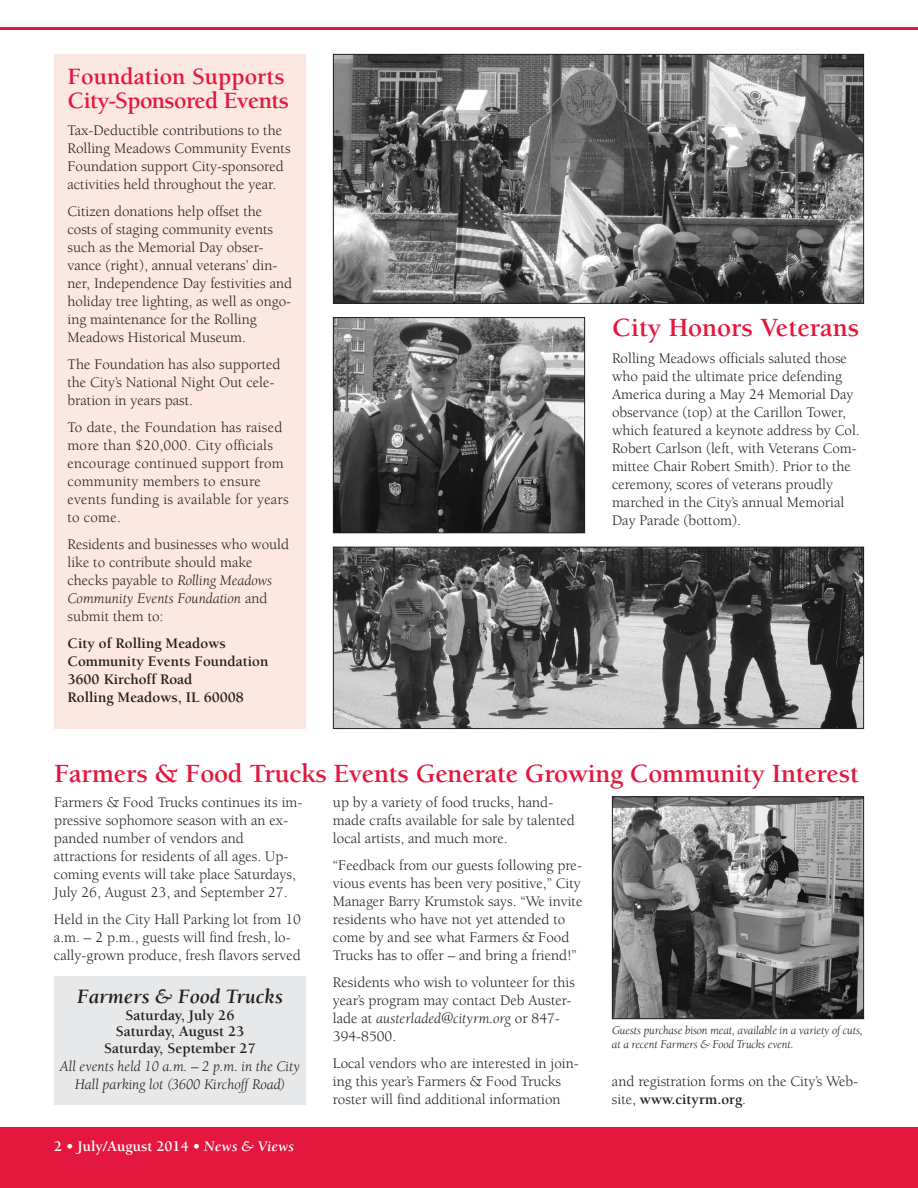
<style>
.page{position:relative;width:918px;height:1188px;background:#fff}
.page>*{position:absolute;margin:0;border:0;box-sizing:border-box;transform-origin:0 0}
.t1{font:700 27px "Berkeley";letter-spacing:-.01em;color:#e4183e}
.t2{font:700 24px/24px "Berkeley";letter-spacing:-.015em;color:#e4183e}
.t3{font:italic 700 21px "Berkeley";color:#231f20}
.t4{font:15px/18px "Berkeley";color:#231f20}
.t5{font:700 15px/18px "Berkeley";color:#231f20;text-align:center}
.t6{font:italic 15px/18px "Berkeley";color:#231f20;text-align:center}
.t7{font:700 15px "Berkeley";color:#fff}
.t8{font:italic 12px/13.5px "Berkeley";letter-spacing:-.01em;color:#231f20}
.s1{font-style:italic}
.s2{font-weight:700}
</style>
<div class="page">
<hr style="left:0;top:27px;width:918px;height:3px;background:#e4183e">
<div style="left:0;top:1127px;width:918px;height:61px;background:#e4183e"></div>
<img style="left:335px;top:549px;width:527px;height:178px">
<div style="left:333px;top:547px;width:531px;height:182px;border:1px solid #231f20"></div>
<img style="left:614px;top:798px;width:248px;height:219px">
<div style="left:612px;top:796px;width:252px;height:223px;border:1px solid #231f20"></div>
<div style="left:54px;top:976px;width:252px;height:129px;background:#e7e8e9"></div>
<div style="left:54px;top:54px;width:252px;height:675px;background:#fce7e1"></div>
<img style="left:335px;top:319px;width:248px;height:212px">
<div style="left:333px;top:317px;width:252px;height:216px;border:1px solid #231f20"></div>
<img style="left:335px;top:56px;width:527px;height:246px">
<div style="left:333px;top:54px;width:531px;height:250px;border:1px solid #231f20"></div>
<h2 class="t2" style="left:68px;top:67px;width:223px">Foundation Supports<br>City-Sponsored Events</h2>
<p class="t4" style="left:67px;top:123px;width:225px">Tax-Deductible contributions to the Rolling Meadows Community Events Foundation support City-sponsored activities held throughout the year.</p>
<p class="t4" style="left:67px;top:204px;width:226px">Citizen donations help offset the costs of staging community events such as the Memorial Day obser&shy;vance (right), annual veterans’ din&shy;ner, Independence Day festivities and holiday tree lighting, as well as ongo&shy;ing maintenance for the Rolling Meadows Historical Museum.</p>
<p class="t4" style="left:67px;top:357px;width:215px">The Foundation has also supported the City’s National Night Out cele&shy;bration in years past.</p>
<p class="t4" style="left:67px;top:420px;width:223px">To date, the Foundation has raised more than $20,000. City officials encourage continued support from community members to ensure events funding is available for years to come.</p>
<p class="t4" style="left:67px;top:537px;width:223px">Residents and businesses who would like to contribute should make checks payable to <span class="s1">Rolling Meadows<br>Community Events Foundation</span> and submit them to:</p>
<p class="t5" style="left:67px;top:636px;width:202px;text-align:left">City of Rolling Meadows<br>Community Events Foundation<br>3600 Kirchoff Road<br>Rolling Meadows, IL 60008</p>
<h1 class="t1" style="left:612px;top:317px;width:249px">City Honors Veterans</h1>
<p class="t4" style="left:612px;top:351px;width:249px">Rolling Meadows officials saluted those who paid the ultimate price defending America during a May 24 Memorial Day observance (top) at the Carillon Tower, which featured a keynote address by Col.<br>Robert Carlson (left, with Veterans Com&shy;mittee Chair Robert Smith). Prior to the ceremony, scores of veterans proudly marched in the City’s annual Memorial Day Parade (bottom).</p>
<h1 class="t1" style="left:54px;top:763px;width:807px">Farmers &amp; Food Trucks Events Generate Growing Community Interest</h1>
<p class="t4" style="left:54px;top:795px;width:250px">Farmers &amp; Food Trucks continues its im&shy;pressive sophomore season with an ex&shy;panded number of vendors and attractions for residents of all ages. Up&shy;coming events will take place Saturdays, July 26, August 23, and September 27.</p>
<p class="t4" style="left:54px;top:912px;width:248px">Held in the City Hall Parking lot from 10 a.m. – 2 p.m., guests will find fresh, lo&shy;cally-grown produce, fresh flavors served</p>
<p class="t4" style="left:333px;top:795px;width:243px">up by a variety of food trucks, hand&shy;made crafts available for sale by talented local artists, and much more.</p>
<p class="t4" style="left:333px;top:858px;width:251px">“Feedback from our guests following pre&shy;vious events has been very positive,” City Manager Barry Krumstok says. “We invite residents who have not yet attended to come by and see what Farmers &amp; Food Trucks has to offer – and bring a friend!”</p>
<p class="t4" style="left:333px;top:975px;width:243px">Residents who wish to volunteer for this year’s program may contact Deb Auster&shy;lade at <span class="s1">austerladed@cityrm.org</span> or 847-<br>394-8500.</p>
<p class="t4" style="left:333px;top:1056px;width:247px">Local vendors who are interested in join&shy;ing this year’s Farmers &amp; Food Trucks roster will find additional information</p>
<h3 class="t3" style="left:77px;top:988px;width:207px">Farmers &amp; Food Trucks</h3>
<p class="t5" style="left:104px;top:1008px;width:153px;line-height:16.5px">Saturday, July 26<br>Saturday, August 23<br>Saturday, September 27</p>
<p class="t6" style="left:60px;top:1058px;width:242px">All events held 10 a.m. – 2 p.m. in the City<br>Hall parking lot (3600 Kirchoff Road)</p>
<p class="t8" style="left:612px;top:1025px;width:252px">Guests purchase bison meat, available in a variety of cuts, at a recent Farmers &amp; Food Trucks event.</p>
<p class="t4" style="left:612px;top:1074px;width:248px">and registration forms on the City’s Web&shy;site, <span class="s2">www.cityrm.org</span>.</p>
<p class="t7" style="left:54px;top:1141px;width:242px">2 • July/August 2014 • <span class="s1">News &amp; Views</span></p>
</div>
